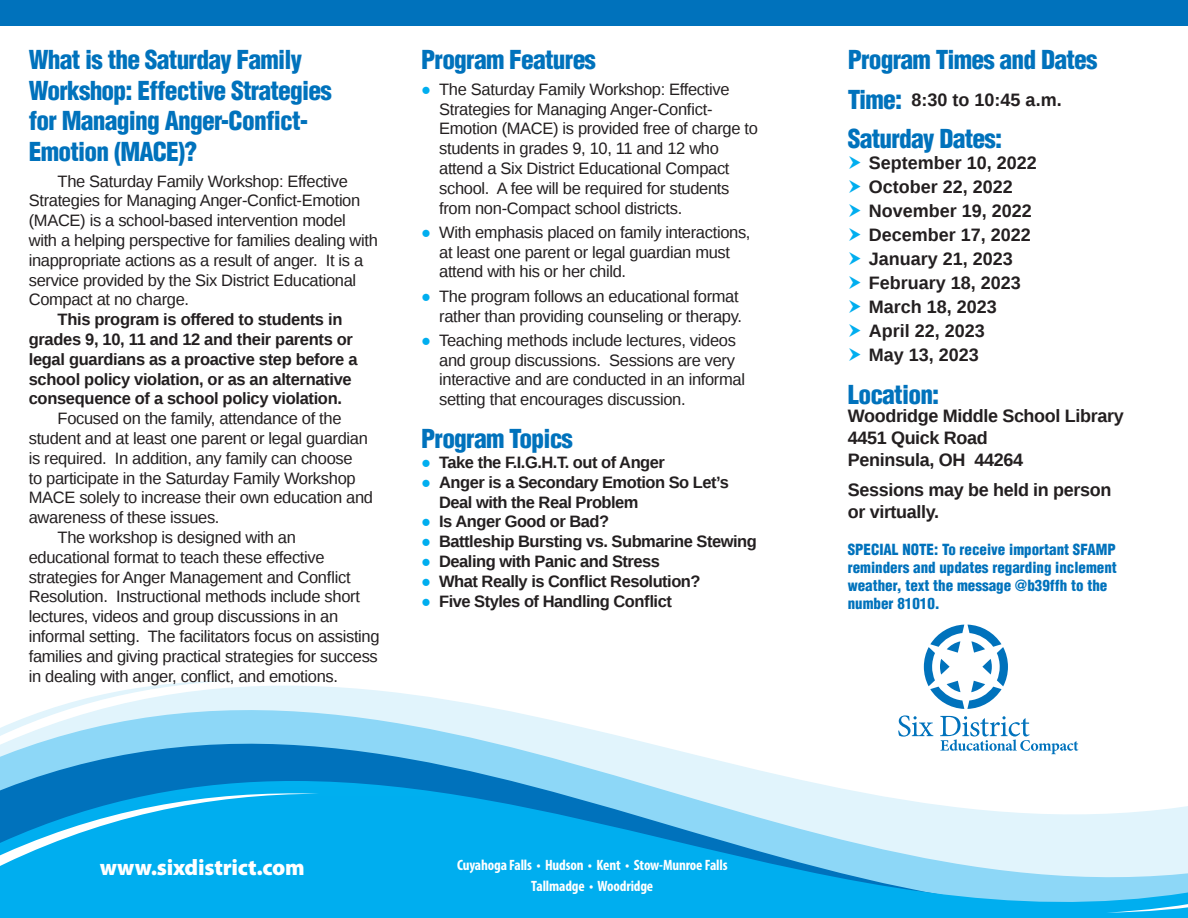
<style>
.page{position:relative;width:1188px;height:918px;background:#fff}
.page>*{position:absolute;margin:0;border:0;box-sizing:border-box;transform-origin:0 0}
.t1{font:900 condensed 25.5px/30.6px "Helvetica";letter-spacing:-.03em;color:#0072bc}
.t2{font:900 22.5px "Myriad Pro";letter-spacing:-.01em;color:#fff}
.t3{font:700 18px "Liberation Sans";color:#231f20}
.t4{font:700 18px/21.6px "Liberation Sans";letter-spacing:-.02em;color:#231f20}
.List_Paragraph{font:16.5px/19.8px "Liberation Sans";letter-spacing:-.02em;color:#231f20}
.List_Paragraph-2{font:700 16.5px/19.8px "Liberation Sans";letter-spacing:-.03em;color:#231f20}
.Normal__Web{font:900 condensed 15px/18px "Helvetica";color:#0072bc}
.t5{font:700 condensed 15px "Myriad Pro";letter-spacing:-.01em;color:#fff}
.s1{color:#00aeef}
.s2{font-weight:400;color:#00aeef}
.s3{font-family:"Helvetica";font-weight:900;font-stretch:condensed;font-size:25.5px;color:#0072bc}
</style>
<div class="page">
<svg style="left:0;top:624px;width:1079px;height:157px"></svg>
<svg style="left:0;top:781px;width:1188px;height:137px;background:#4fc2f0"></svg>
<svg style="left:1187px;top:781px;width:1px;height:16px"></svg>
<svg style="left:0;top:680px;width:235px;height:65px"></svg>
<svg style="left:0;top:791px;width:319px;height:84px;background:#10aae8"></svg>
<svg style="left:1106px;top:863px;width:82px;height:50px;background:#7ed4f6"></svg>
<svg style="left:924px;top:625px;width:84px;height:84px"></svg>
<svg style="left:898px;top:715px;width:180px;height:39px"></svg>
<div style="left:0;top:0;width:1188px;height:25px;background:#0072bc"></div>
<p class="t1" style="left:29px;top:44px;width:305px">What is the Saturday Family<br>Workshop: Effective Strategies</p>
<p class="t1" style="left:29px;top:105px;width:281px">for Managing Anger-Confict-<br>Emotion (MACE)?</p>
<p class="List_Paragraph" style="left:58px;top:172px;width:292px">The Saturday Family Workshop: Effective</p>
<p class="List_Paragraph" style="left:29px;top:191px;width:351px">Strategies for Managing Anger-Confict-Emotion (MACE) is a school-based intervention model with a helping perspective for families dealing with inappropriate actions as a result of anger. It is a service provided by the Six District Educational Compact at no charge.</p>
<p class="List_Paragraph-2" style="left:29px;top:309px;width:330px;text-indent:29px">This program is offered to students in grades 9, 10, 11 and 12 and their parents or legal guardians as a proactive step before a school policy violation, or as an alternative consequence of a school policy violation.</p>
<p class="List_Paragraph" style="left:29px;top:409px;width:346px;text-indent:29px">Focused on the family, attendance of the student and at least one parent or legal guardian is required. In addition, any family can choose<br>to participate in the Saturday Family Workshop MACE solely to increase their own education and awareness of these issues.</p>
<p class="List_Paragraph" style="left:29px;top:528px;width:352px;text-indent:29px">The workshop is designed with an educational format to teach these effective strategies for Anger Management and Conflict Resolution. Instructional methods include short lectures, videos and group discussions in an informal setting. The facilitators focus on assisting families and giving practical strategies for success in dealing with anger, conflict, and emotions.</p>
<p class="t1" style="left:421px;top:44px;width:176px">Program Features</p>
<p class="List_Paragraph" style="left:439px;top:80px;width:320px;text-indent:-18px"><span class="s1">●</span> The Saturday Family Workshop: Effective<br>Strategies for Managing Anger-Confict-<br>Emotion (MACE) is provided free of charge to</p>
<p class="List_Paragraph" style="left:439px;top:139px;width:281px">students in grades 9, 10, 11 and 12 who</p>
<p class="List_Paragraph" style="left:439px;top:159px;width:292px">attend a Six District Educational Compact</p>
<p class="List_Paragraph" style="left:439px;top:179px;width:292px">school. A fee will be required for students</p>
<p class="List_Paragraph" style="left:439px;top:199px;width:245px">from non-Compact school districts.</p>
<p class="List_Paragraph" style="left:421px;top:223px;width:331px"><span class="s1">●</span> With emphasis placed on family interactions,</p>
<p class="List_Paragraph" style="left:439px;top:243px;width:292px">at least one parent or legal guardian must</p>
<p class="List_Paragraph" style="left:439px;top:263px;width:189px">attend with his or her child.</p>
<p class="List_Paragraph" style="left:421px;top:287px;width:319px"><span class="s1">●</span> The program follows an educational format</p>
<p class="List_Paragraph" style="left:439px;top:307px;width:304px">rather than providing counseling or therapy.</p>
<p class="List_Paragraph" style="left:421px;top:331px;width:316px"><span class="s1">●</span> Teaching methods include lectures, videos</p>
<p class="List_Paragraph" style="left:439px;top:351px;width:297px">and group discussions. Sessions are very</p>
<p class="List_Paragraph" style="left:439px;top:371px;width:307px">interactive and are conducted in an informal</p>
<p class="List_Paragraph" style="left:439px;top:390px;width:248px">setting that encourages discussion.</p>
<p class="t1" style="left:421px;top:423px;width:153px">Program Topics</p>
<p class="List_Paragraph-2" style="left:421px;top:452px;width:245px"><span class="s2">●</span> Take the F.I.G.H.T. out of Anger</p>
<p class="List_Paragraph-2" style="left:421px;top:472px;width:309px"><span class="s2">●</span> Anger is a Secondary Emotion So Let’s</p>
<p class="List_Paragraph-2" style="left:439px;top:492px;width:201px">Deal with the Real Problem</p>
<p class="List_Paragraph-2" style="left:421px;top:511px;width:190px"><span class="s2">●</span> Is Anger Good or Bad?</p>
<p class="List_Paragraph-2" style="left:421px;top:531px;width:337px"><span class="s2">●</span> Battleship Bursting vs. Submarine Stewing</p>
<p class="List_Paragraph-2" style="left:421px;top:551px;width:240px"><span class="s2">●</span> Dealing with Panic and Stress</p>
<p class="List_Paragraph-2" style="left:421px;top:571px;width:281px"><span class="s2">●</span> What Really is Conflict Resolution?</p>
<p class="List_Paragraph-2" style="left:421px;top:591px;width:252px"><span class="s2">●</span> Five Styles of Handling Conflict</p>
<p class="t2" style="left:100px;top:853px;width:207px">www.sixdistrict.com</p>
<p class="t5" style="left:457px;top:855px;width:272px">Cuyahoga Falls • Hudson • Kent • Stow-Munroe Falls</p>
<p class="t5" style="left:531px;top:876px;width:123px">Tallmadge • Woodridge</p>
<p class="t1" style="left:848px;top:44px;width:251px">Program Times and Dates</p>
<p class="t3" style="left:848px;top:87px;width:215px"><span class="s3">Time:</span> 8:30 to 10:45 a.m.</p>
<p class="t1" style="left:848px;top:123px;width:156px">Saturday Dates:</p>
<p class="t3" style="left:869px;top:151px;width:170px">September 10, 2022</p>
<p class="t3" style="left:869px;top:175px;width:146px">October 22, 2022</p>
<p class="t3" style="left:869px;top:199px;width:165px">November 19, 2022</p>
<p class="t3" style="left:869px;top:223px;width:164px">December 17, 2022</p>
<p class="t3" style="left:869px;top:247px;width:146px">January 21, 2023</p>
<p class="t3" style="left:869px;top:271px;width:154px">February 18, 2023</p>
<p class="t3" style="left:869px;top:295px;width:130px">March 18, 2023</p>
<p class="t3" style="left:869px;top:319px;width:118px">April 22, 2023</p>
<p class="t3" style="left:869px;top:343px;width:112px">May 13, 2023</p>
<p class="t1" style="left:848px;top:379px;width:93px">Location:</p>
<p class="t4" style="left:848px;top:405px;width:277px">Woodridge Middle School Library</p>
<p class="t4" style="left:848px;top:427px;width:142px">4451 Quick Road</p>
<p class="t4" style="left:848px;top:448px;width:177px">Peninsula, OH 44264</p>
<p class="t4" style="left:848px;top:479px;width:265px">Sessions may be held in person or virtually.</p>
<p class="Normal__Web" style="left:848px;top:541px;width:271px">SPECIAL NOTE: To receive important SFAMP reminders and updates regarding inclement weather, text the message @b39ffh to the number 81010.</p>
</div>
